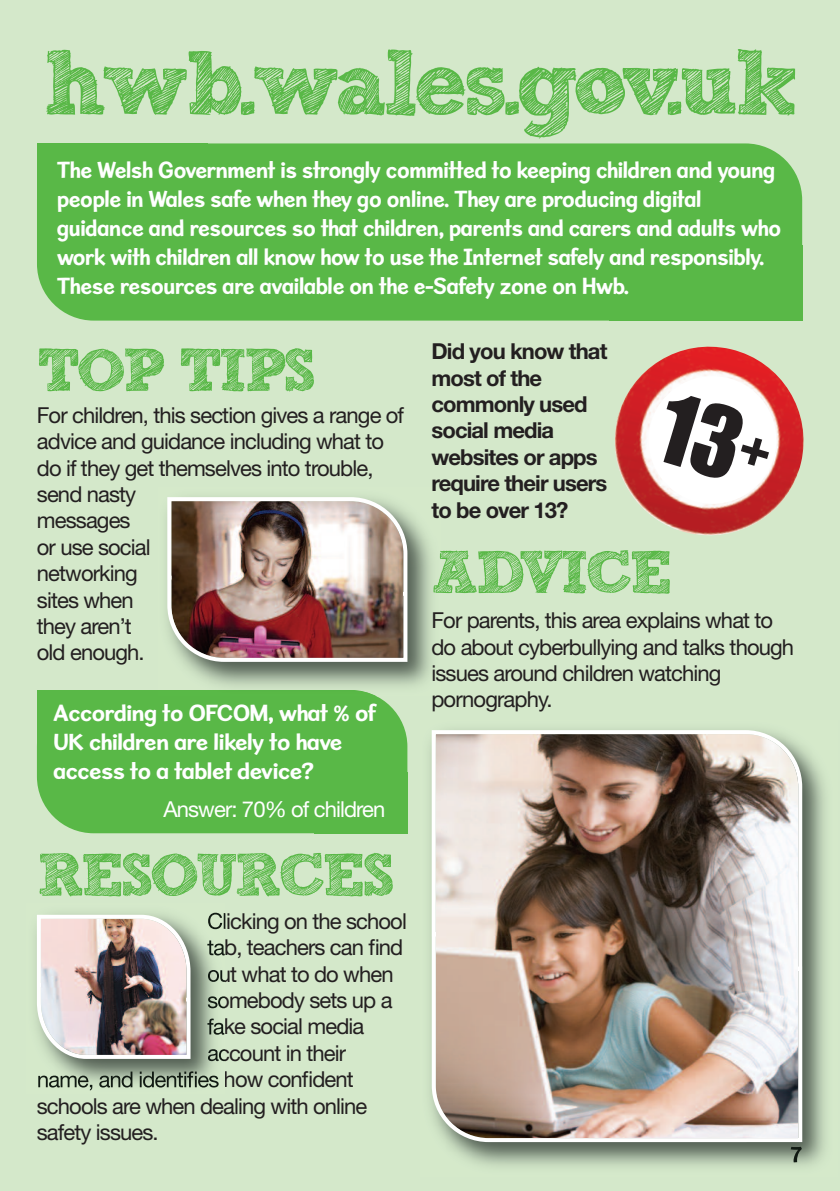
<style>
.page{position:relative;width:840px;height:1191px;background:#fff}
.page>*{position:absolute;margin:0;border:0;box-sizing:border-box;transform-origin:0 0}
.t1{font:92px "Sketch Rockwell";letter-spacing:-.06em;color:#59b847}
.t2{font:60px "Sketch Rockwell";letter-spacing:-.06em;color:#59b847}
.t3{font:700 24px/28.8px "Sweater School Rg";letter-spacing:-.04em;color:#fff;scale:.95 1}
.t4{font:700 24px/28.8px "Sweater School Rg";letter-spacing:-.04em;color:#fff}
.t5{font:22px/26.4px "Helvetica Neue LT Std";letter-spacing:-.04em;color:#231f20}
.t6{font:700 22px/26.4px "Helvetica Neue LT Std";letter-spacing:-.04em;color:#231f20}
.t7{font:22px "Helvetica Neue LT Std";letter-spacing:-.04em;color:#fff}
</style>
<div class="page">
<div style="left:0;top:0;width:839px;height:1191px;background:#d4e8ca"></div>
<div style="left:37px;top:690px;width:370px;height:143px;background:#59b847;border-radius:57px"></div>
<div style="left:314px;top:772px;width:93px;height:61px;background:#59b847"></div>
<div style="left:37px;top:690px;width:82px;height:71px;background:#59b847"></div>
<div style="left:37px;top:143px;width:764px;height:177px;background:#59b847;border-radius:57px"></div>
<div style="left:608px;top:245px;width:193px;height:75px;background:#59b847"></div>
<div style="left:37px;top:143px;width:170px;height:89px;background:#59b847"></div>
<img style="left:183px;top:514px;width:248px;height:172px">
<img style="left:355px;top:690px;width:21px;height:6px">
<img style="left:167px;top:497px;width:240px;height:165px">
<img style="left:36px;top:928px;width:189px;height:163px">
<img style="left:208px;top:912px;width:17px;height:18px">
<img style="left:207px;top:939px;width:18px;height:18px">
<img style="left:208px;top:968px;width:17px;height:14px">
<img style="left:208px;top:994px;width:17px;height:15px">
<img style="left:207px;top:1018px;width:18px;height:16px">
<img style="left:208px;top:1048px;width:17px;height:13px">
<img style="left:38px;top:1071px;width:155px;height:19px">
<img style="left:37px;top:914px;width:153px;height:145px">
<img style="left:615px;top:346px;width:189px;height:190px">
<div style="left:648px;top:376px;width:128px;height:128px;background:#fff;border-radius:50%"></div>
<img style="left:430px;top:747px;width:395px;height:419px">
<img style="left:790px;top:1146px;width:11px;height:16px">
<img style="left:431px;top:730px;width:370px;height:412px">
<svg style="left:651px;top:390px;width:120px;height:92px"></svg>
<h1 class="t1" style="left:42px;top:45px;width:755px">hwb.wales.gov.uk</h1>
<p class="t3" style="left:57px;top:158px;width:763px">The Welsh Government is strongly committed to keeping children and young people in Wales safe when they go online. They are producing digital guidance and resources so that children, parents and carers and adults who work with children all know how to use the Internet safely and responsibly.<br>These resources are available on the e-Safety zone on Hwb.</p>
<h2 class="t2" style="left:37px;top:346px;width:280px">TOP TIPS</h2>
<p class="t5" style="left:37px;top:404px;width:368px">For children, this section gives a range of advice and guidance including what to do if they get themselves into trouble, send nasty<br>messages<br>or use social<br>networking<br>sites when<br>they aren’t<br>old enough.</p>
<p class="t4" style="left:53px;top:701px;width:325px">According to OFCOM, what % of<br>UK children are likely to have access to a tablet device?</p>
<p class="t7" style="left:163px;top:801px;width:223px">Answer: 70% of children</p>
<h2 class="t2" style="left:37px;top:850px;width:359px">RESOURCES</h2>
<p class="t5" style="left:207px;top:910px;width:201px">Clicking on the school tab, teachers can find out what to do when somebody sets up a fake social media account in their</p>
<p class="t5" style="left:37px;top:1094px;width:332px">schools are when dealing with online safety issues.</p>
<p class="t6" style="left:431px;top:340px;width:177px">Did you know that most of the commonly used social media websites or apps require their users to be over 13?</p>
<h2 class="t2" style="left:431px;top:548px;width:242px">ADVICE</h2>
<p class="t5" style="left:431px;top:609px;width:364px">For parents, this area explains what to do about cyberbullying and talks though issues around children watching pornography.</p>
</div>
